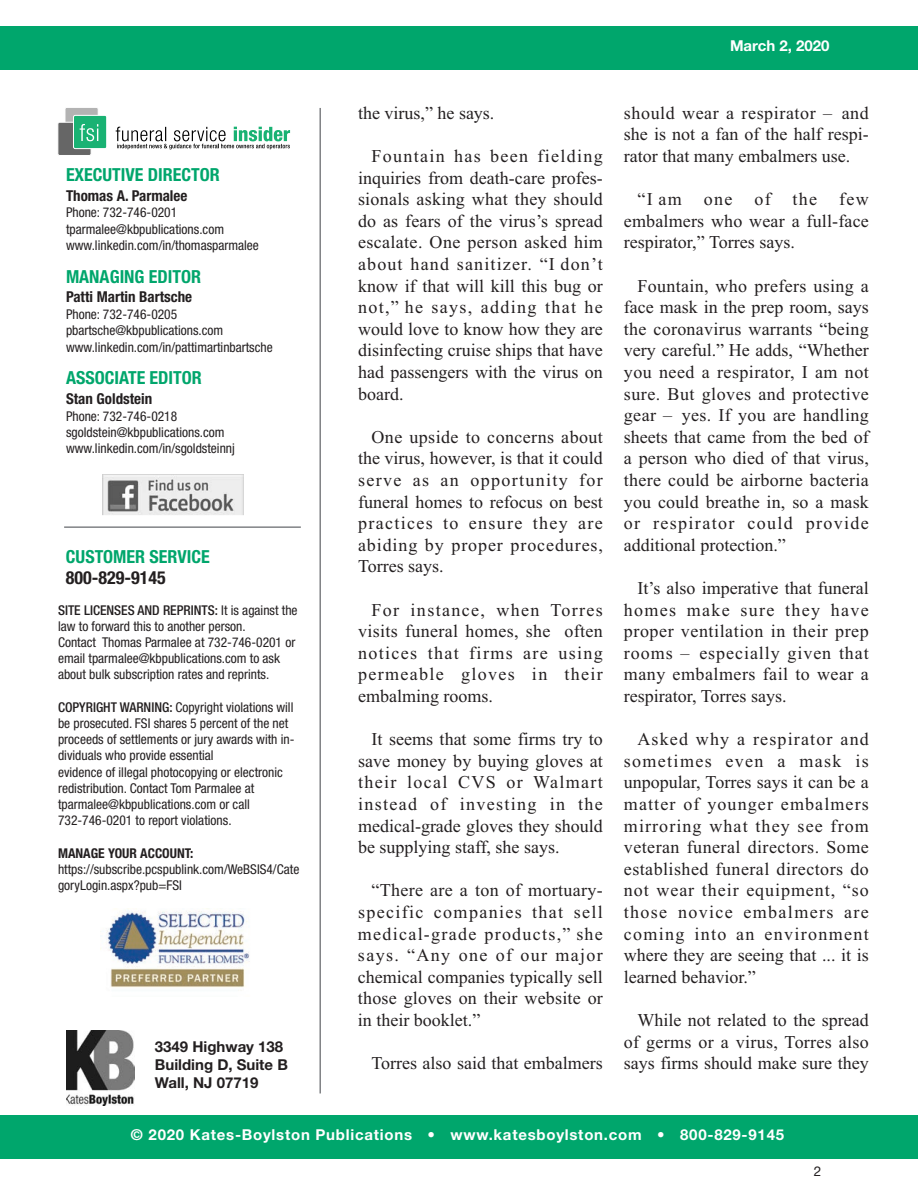
<style>
.page{position:relative;width:918px;height:1188px;background:#fff}
.page>*{position:absolute;margin:0;border:0;box-sizing:border-box;transform-origin:0 0}
.t1{font:18px/21.6px "Times New Roman";color:#231f20;text-align:justify}
.t2{font:700 condensed 18px "Helvetica Neue LT Std";color:#00a66c}
.t3{font:700 condensed 18px "Helvetica Neue LT Std";color:#231f20}
.t4{font:700 15px "Helvetica Neue LT Std";letter-spacing:.05em;color:#fff}
.t5{font:700 condensed 15px "Helvetica Neue LT Std";color:#231f20}
.t6{font:700 15px/18px "Helvetica Neue LT Std";color:#231f20}
.t7{font:700 15px "Helvetica Neue LT Std";color:#fff}
.t8{font:condensed 13.5px/16.2px "Helvetica Neue LT Std";color:#231f20}
.t9{font:700 condensed 13.5px "Helvetica Neue LT Std";color:#231f20}
.t10{font:13.5px "Helvetica Neue LT Std";color:#231f20}
.s1{font-weight:500}
</style>
<div class="page">
<div style="left:0;top:26px;width:918px;height:44px;background:#00a66c"></div>
<div style="left:0;top:1116px;width:918px;height:43px;background:#00a66c"></div>
<img style="left:66px;top:1030px;width:68px;height:75px">
<div style="left:65px;top:107px;width:33px;height:34px;background:#b3b3b3;border-radius:2px"></div>
<div style="left:65px;top:107px;width:34px;height:34px;border:1px solid #fff;border-radius:2px"></div>
<div style="left:58px;top:122px;width:33px;height:33px;background:#666;border-radius:2px"></div>
<div style="left:58px;top:122px;width:33px;height:34px;border:1px solid #fff;border-radius:2px"></div>
<div style="left:73px;top:115px;width:34px;height:34px;background:#19b273;border-radius:2px"></div>
<div style="left:73px;top:115px;width:34px;height:34px;border:1px solid #fff;border-radius:2px"></div>
<svg style="left:80px;top:124px;width:18px;height:17px"></svg>
<svg style="left:116px;top:127px;width:174px;height:22px"></svg>
<hr style="left:319px;top:108px;width:2px;height:985px;background:#808285">
<img style="left:102px;top:475px;width:142px;height:40px">
<hr style="left:64px;top:526px;width:237px;height:2px;background:#808285">
<img style="left:100px;top:908px;width:150px;height:80px">
<p class="t2" style="left:66px;top:168px;width:155px">EXECUTIVE DIRECTOR</p>
<p class="t5" style="left:66px;top:190px;width:123px">Thomas A. Parmalee</p>
<p class="t8" style="left:66px;top:206px;width:194px">Phone: 732-746-0201 tparmalee@kbpublications.com www.linkedin.com/in/thomasparmalee</p>
<p class="t2" style="left:66px;top:270px;width:137px">MANAGING EDITOR</p>
<p class="t5" style="left:66px;top:292px;width:128px">Patti Martin Bartsche</p>
<p class="t8" style="left:66px;top:307px;width:208px">Phone: 732-746-0205 pbartsche@kbpublications.com www.linkedin.com/in/pattimartinbartsche</p>
<p class="t2" style="left:66px;top:372px;width:137px">ASSOCIATE EDITOR</p>
<p class="t5" style="left:66px;top:393px;width:88px">Stan Goldstein</p>
<p class="t8" style="left:66px;top:409px;width:170px">Phone: 732-746-0218 sgoldstein@kbpublications.com www.linkedin.com/in/sgoldsteinnj</p>
<p class="t2" style="left:66px;top:550px;width:145px">CUSTOMER SERVICE</p>
<p class="t3" style="left:66px;top:571px;width:101px">800-829-9145</p>
<p class="t8" style="left:58px;top:603px;width:241px"><span class="s1">SITE LICENSES AND REPRINTS:</span> It is against the law to forward this to another person.<br>Contact Thomas Parmalee at 732-746-0201 or email tparmalee@kbpublications.com to ask about bulk subscription rates and reprints.</p>
<p class="t8" style="left:58px;top:700px;width:238px"><span class="s1">COPYRIGHT WARNING:</span> Copyright violations will be prosecuted. FSI shares 5 percent of the net proceeds of settlements or jury awards with in&shy;dividuals who provide essential<br>evidence of illegal photocopying or electronic redistribution. Contact Tom Parmalee at tparmalee@kbpublications.com or call 732-746-0201 to report violations.</p>
<p class="t9" style="left:58px;top:848px;width:137px">MANAGE YOUR ACCOUNT:</p>
<p class="t8" style="left:58px;top:862px;width:243px">https://subscribe.pcspublink.com/WeBSIS4/Cate goryLogin.aspx?pub=FSI</p>
<p class="t6" style="left:155px;top:1039px;width:135px">3349 Highway 138<br>Building D, Suite B<br>Wall, NJ 07719</p>
<p class="t7" style="left:730px;top:41px;width:101px">March 2, 2020</p>
<p class="t1" style="left:358px;top:102px;width:138px">the virus,” he says.</p>
<p class="t1" style="left:358px;top:145px;width:246px;text-indent:14px">Fountain has been fielding inquiries from death-care profes&shy;sionals asking what they should do as fears of the virus’s spread escalate. One person asked him about hand sanitizer. “I don’t know if that will kill this bug or not,” he says, adding that he would love to know how they are disinfecting cruise ships that have had passengers with the virus on board.</p>
<p class="t1" style="left:358px;top:426px;width:246px;text-indent:14px">One upside to concerns about the virus, however, is that it could serve as an opportunity for funeral homes to refocus on best practices to ensure they are abiding by proper procedures, Torres says.</p>
<p class="t1" style="left:358px;top:599px;width:246px;text-indent:14px">For instance, when Torres visits funeral homes, she often notices that firms are using permeable gloves in their embalming rooms.</p>
<p class="t1" style="left:358px;top:728px;width:246px;text-indent:14px">It seems that some firms try to save money by buying gloves at their local CVS or Walmart instead of investing in the medical-grade gloves they should be supplying staff, she says.</p>
<p class="t1" style="left:358px;top:879px;width:246px;text-indent:14px">“There are a ton of mortuary&shy;specific companies that sell medical-grade products,” she says. “Any one of our major chemical companies typically sell those gloves on their website or in their booklet.”</p>
<p class="t1" style="left:371px;top:1052px;width:233px">Torres also said that embalmers</p>
<p class="t1" style="left:624px;top:102px;width:246px">should wear a respirator – and she is not a fan of the half respi&shy;rator that many embalmers use.</p>
<p class="t1" style="left:624px;top:188px;width:246px;text-indent:14px">“I am one of the few embalmers who wear a full-face respirator,” Torres says.</p>
<p class="t1" style="left:624px;top:275px;width:246px;text-indent:14px">Fountain, who prefers using a face mask in the prep room, says the coronavirus warrants “being very careful.” He adds, “Whether you need a respirator, I am not sure. But gloves and protective gear – yes. If you are handling sheets that came from the bed of a person who died of that virus, there could be airborne bacteria you could breathe in, so a mask or respirator could provide additional protection.”</p>
<p class="t1" style="left:624px;top:577px;width:246px;text-indent:14px">It’s also imperative that funeral homes make sure they have proper ventilation in their prep rooms – especially given that many embalmers fail to wear a respirator, Torres says.</p>
<p class="t1" style="left:624px;top:728px;width:246px;text-indent:14px">Asked why a respirator and sometimes even a mask is unpopular, Torres says it can be a matter of younger embalmers mirroring what they see from veteran funeral directors. Some established funeral directors do not wear their equipment, “so those novice embalmers are coming into an environment where they are seeing that ... it is learned behavior.”</p>
<p class="t1" style="left:624px;top:1009px;width:246px;text-indent:14px">While not related to the spread of germs or a virus, Torres also says firms should make sure they</p>
<p class="t4" style="left:131px;top:1130px;width:655px">© 2020 Kates-Boylston Publications • www.katesboylston.com • 800-829-9145</p>
<p class="t10" style="left:814px;top:1166px;width:9px">2</p>
</div>
